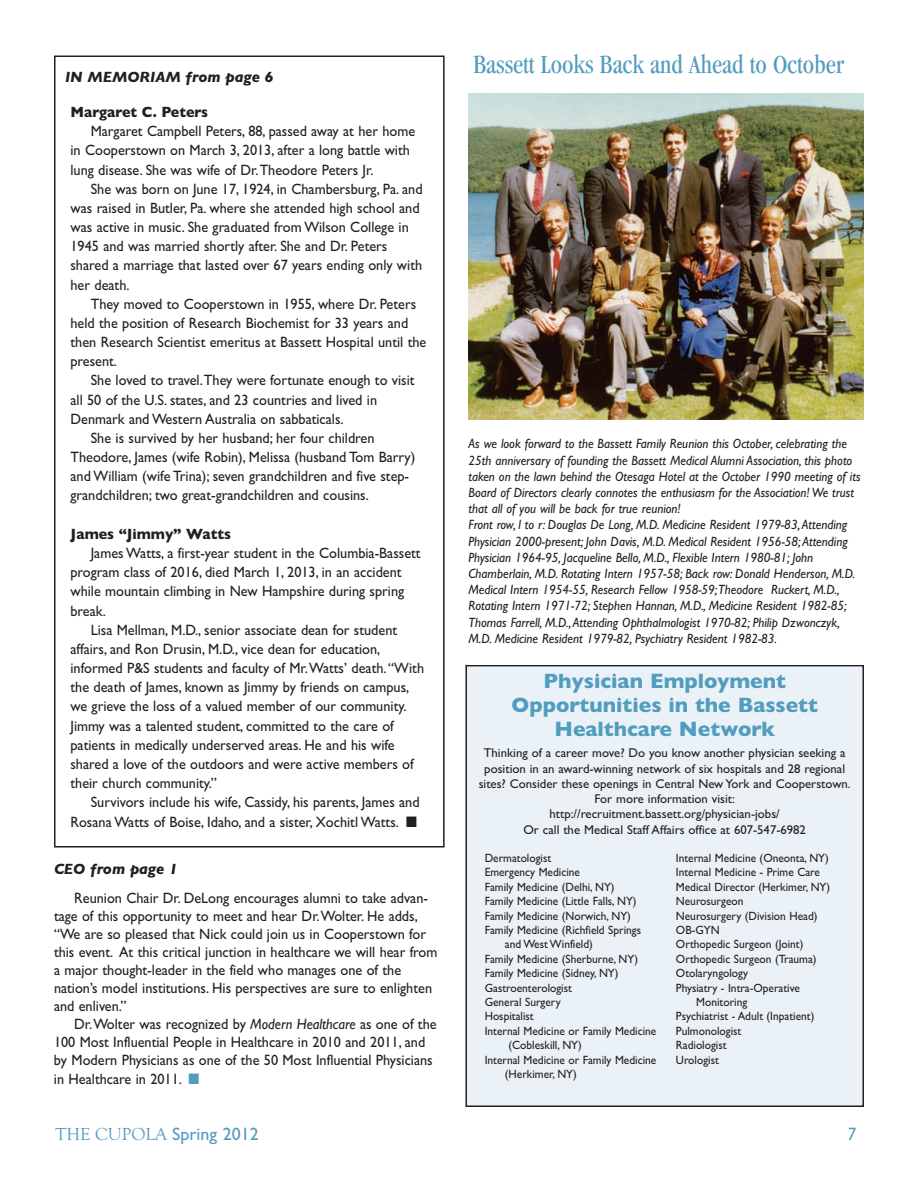
<style>
.page{position:relative;width:918px;height:1188px;background:#fff}
.page>*{position:absolute;margin:0;border:0;box-sizing:border-box;transform-origin:0 0}
.t1{font:condensed 27px "Garamond";color:#529cbe;scale:.95 1}
.t2{font:700 21px/24px "Gill Sans";color:#529cbe;text-align:center}
.t3{font:18px "Gill Sans";color:#529cbe}
.t4{font:italic 18px "Gill Sans";color:#529cbe}
.t5{font:15px/19.2px "Gill Sans";color:#231f20;scale:.95 1}
.t6{font:700 15px "Gill Sans";color:#231f20;scale:.95 1}
.t7{font:italic 700 15px "Gill Sans";color:#231f20}
.t8{font:italic 13.5px/16.2px "Gill Sans";color:#231f20;scale:.95 1}
.t9{font:12.75px/15.3px "Gill Sans";color:#231f20;text-align:center}
.t10{font:12px "Gill Sans";color:#231f20;scale:.95 1}
.s1{font-style:italic}
.s2{color:#529cbe}
.s3{font-family:"Goudy Old Style T"}
</style>
<div class="page">
<div style="left:466px;top:666px;width:397px;height:440px;background:#eaf2f7"></div>
<div style="left:465px;top:665px;width:399px;height:442px;border:2px solid #231f20"></div>
<img style="left:468px;top:93px;width:396px;height:326px">
<div style="left:54px;top:56px;width:391px;height:792px;border:2px solid #231f20"></div>
<p class="t7" style="left:65px;top:68px;width:210px">IN MEMORIAM from page 6</p>
<p class="t6" style="left:70px;top:103px;width:146px">Margaret C. Peters</p>
<p class="t5" style="left:71px;top:121px;width:364px;text-indent:20px">Margaret Campbell Peters, 88, passed away at her home in Cooperstown on March 3, 2013, after a long battle with lung disease. She was wife of Dr.Theodore Peters Jr.</p>
<p class="t5" style="left:71px;top:179px;width:372px;text-indent:20px">She was born on June 17, 1924, in Chambersburg, Pa. and was raised in Butler, Pa. where she attended high school and was active in music. She graduated from Wilson College in 1945 and was married shortly after. She and Dr. Peters shared a marriage that lasted over 67 years ending only with her death.</p>
<p class="t5" style="left:71px;top:294px;width:376px;text-indent:20px">They moved to Cooperstown in 1955, where Dr. Peters held the position of Research Biochemist for 33 years and then Research Scientist emeritus at Bassett Hospital until the present.</p>
<p class="t5" style="left:91px;top:371px;width:342px">She loved to travel.They were fortunate enough to visit</p>
<p class="t5" style="left:71px;top:390px;width:324px">all 50 of the U.S. states, and 23 countries and lived in</p>
<p class="t5" style="left:71px;top:409px;width:289px">Denmark and Western Australia on sabbaticals.</p>
<p class="t5" style="left:91px;top:428px;width:300px">She is survived by her husband; her four children</p>
<p class="t5" style="left:71px;top:447px;width:364px">Theodore, James (wife Robin), Melissa (husband Tom Barry)</p>
<p class="t5" style="left:71px;top:466px;width:358px">and William (wife Trina); seven grandchildren and five step-</p>
<p class="t5" style="left:71px;top:486px;width:316px">grandchildren; two great-grandchildren and cousins.</p>
<p class="t6" style="left:71px;top:525px;width:170px">James “Jimmy” Watts</p>
<p class="t5" style="left:91px;top:543px;width:349px">James Watts, a first-year student in the Columbia-Bassett</p>
<p class="t5" style="left:71px;top:562px;width:350px">program class of 2016, died March 1, 2013, in an accident</p>
<p class="t5" style="left:71px;top:582px;width:353px">while mountain climbing in New Hampshire during spring</p>
<p class="t5" style="left:71px;top:601px;width:39px">break.</p>
<p class="t5" style="left:91px;top:620px;width:324px">Lisa Mellman, M.D., senior associate dean for student</p>
<p class="t5" style="left:71px;top:639px;width:328px">affairs, and Ron Drusin, M.D., vice dean for education,</p>
<p class="t5" style="left:71px;top:658px;width:374px">informed P&amp;S students and faculty of Mr.Watts’ death.“With</p>
<p class="t5" style="left:71px;top:677px;width:358px">the death of James, known as Jimmy by friends on campus,</p>
<p class="t5" style="left:71px;top:697px;width:355px">we grieve the loss of a valued member of our community.</p>
<p class="t5" style="left:71px;top:716px;width:342px">Jimmy was a talented student, committed to the care of</p>
<p class="t5" style="left:71px;top:735px;width:343px">patients in medically underserved areas. He and his wife</p>
<p class="t5" style="left:71px;top:754px;width:363px">shared a love of the outdoors and were active members of</p>
<p class="t5" style="left:71px;top:773px;width:155px">their church community.”</p>
<p class="t5" style="left:91px;top:792px;width:348px">Survivors include his wife, Cassidy, his parents, James and</p>
<p class="t5" style="left:71px;top:813px;width:366px">Rosana Watts of Boise, Idaho, and a sister, Xochitl Watts. ■</p>
<p class="t7" style="left:54px;top:860px;width:125px">CEO from page 1</p>
<p class="t5" style="left:54px;top:889px;width:405px;line-height:18px;text-indent:20px">Reunion Chair Dr. DeLong encourages alumni to take advan&shy;tage of this opportunity to meet and hear Dr.Wolter. He adds, “We are so pleased that Nick could join us in Cooperstown for this event. At this critical junction in healthcare we will hear from a major thought-leader in the field who manages one of the nation’s model institutions. His perspectives are sure to enlighten and enliven.”</p>
<p class="t5" style="left:54px;top:1014px;width:404px;line-height:18.3px;text-indent:20px">Dr.Wolter was recognized by <span class="s1">Modern Healthcare</span> as one of the 100 Most Influential People in Healthcare in 2010 and 2011, and by Modern Physicians as one of the 50 Most Influential Physicians in Healthcare in 2011. <span class="s2">■</span></p>
<h1 class="t1" style="left:473px;top:54px;width:392px">Bassett Looks Back and Ahead to October</h1>
<p class="t8" style="left:469px;top:436px;width:414px">As we look forward to the Bassett Family Reunion this October, celebrating the 25th anniversary of founding the Bassett Medical Alumni Association, this photo taken on the lawn behind the Otesaga Hotel at the October 1990 meeting of its Board of Directors clearly connotes the enthusiasm for the Association! We trust that all of you will be back for true reunion!<br>Front row, l to r: Douglas De Long, M.D. Medicine Resident 1979-83,Attending Physician 2000-present; John Davis, M.D. Medical Resident 1956-58;Attending Physician 1964-95, Jacqueline Bello, M.D., Flexible Intern 1980-81; John Chamberlain, M.D. Rotating Intern 1957-58; Back row: Donald Henderson, M.D.<br>Medical Intern 1954-55, Research Fellow 1958-59;Theodore Ruckert, M.D., Rotating Intern 1971-72; Stephen Hannan, M.D., Medicine Resident 1982-85; Thomas Farrell, M.D.,Attending Ophthalmologist 1970-82; Philip Dzwonczyk, M.D. Medicine Resident 1979-82, Psychiatry Resident 1982-83.</p>
<h2 class="t2" style="left:512px;top:669px;width:308px">Physician Employment<br>Opportunities in the Bassett<br>Healthcare Network</h2>
<p class="t9" style="left:479px;top:745px;width:374px">Thinking of a career move? Do you know another physician seeking a position in an award-winning network of six hospitals and 28 regional sites? Consider these openings in Central New York and Cooperstown.<br>For more information visit: http://recruitment.bassett.org/physician-jobs/<br>Or call the Medical Staff Affairs office at 607-547-6982</p>
<p class="t10" style="left:485px;top:851px;width:72px">Dermatologist</p>
<p class="t10" style="left:485px;top:865px;width:102px">Emergency Medicine</p>
<p class="t10" style="left:485px;top:880px;width:138px">Family Medicine (Delhi, NY)</p>
<p class="t10" style="left:485px;top:894px;width:161px">Family Medicine (Little Falls, NY)</p>
<p class="t10" style="left:485px;top:908px;width:155px">Family Medicine (Norwich, NY)</p>
<p class="t10" style="left:485px;top:923px;width:166px">Family Medicine (Richfield Springs</p>
<p class="t10" style="left:505px;top:937px;width:94px">and West Winfield)</p>
<p class="t10" style="left:485px;top:952px;width:163px">Family Medicine (Sherburne, NY)</p>
<p class="t10" style="left:485px;top:966px;width:142px">Family Medicine (Sidney, NY)</p>
<p class="t10" style="left:485px;top:980px;width:93px">Gastroenterologist</p>
<p class="t10" style="left:485px;top:995px;width:82px">General Surgery</p>
<p class="t10" style="left:485px;top:1009px;width:53px">Hospitalist</p>
<p class="t10" style="left:485px;top:1024px;width:182px">Internal Medicine or Family Medicine</p>
<p class="t10" style="left:508px;top:1038px;width:79px">(Cobleskill, NY)</p>
<p class="t10" style="left:485px;top:1052px;width:182px">Internal Medicine or Family Medicine</p>
<p class="t10" style="left:505px;top:1067px;width:77px">(Herkimer, NY)</p>
<p class="t10" style="left:676px;top:851px;width:162px">Internal Medicine (Oneonta, NY)</p>
<p class="t10" style="left:676px;top:865px;width:153px">Internal Medicine - Prime Care</p>
<p class="t10" style="left:676px;top:880px;width:164px">Medical Director (Herkimer, NY)</p>
<p class="t10" style="left:676px;top:894px;width:73px">Neurosurgeon</p>
<p class="t10" style="left:676px;top:908px;width:151px">Neurosurgery (Division Head)</p>
<p class="t10" style="left:676px;top:923px;width:48px">OB-GYN</p>
<p class="t10" style="left:676px;top:937px;width:136px">Orthopedic Surgeon (Joint)</p>
<p class="t10" style="left:676px;top:952px;width:150px">Orthopedic Surgeon (Trauma)</p>
<p class="t10" style="left:676px;top:966px;width:78px">Otolaryngology</p>
<p class="t10" style="left:676px;top:980px;width:132px">Physiatry - Intra-Operative</p>
<p class="t10" style="left:696px;top:995px;width:55px">Monitoring</p>
<p class="t10" style="left:676px;top:1009px;width:147px">Psychiatrist - Adult (Inpatient)</p>
<p class="t10" style="left:676px;top:1024px;width:70px">Pulmonologist</p>
<p class="t10" style="left:676px;top:1038px;width:55px">Radiologist</p>
<p class="t10" style="left:676px;top:1052px;width:47px">Urologist</p>
<p class="t3" style="left:56px;top:1123px;width:205px"><span class="s3">THE CUPOLA</span> Spring 2012</p>
<p class="t4" style="left:847px;top:1123px;width:11px">7</p>
</div>
